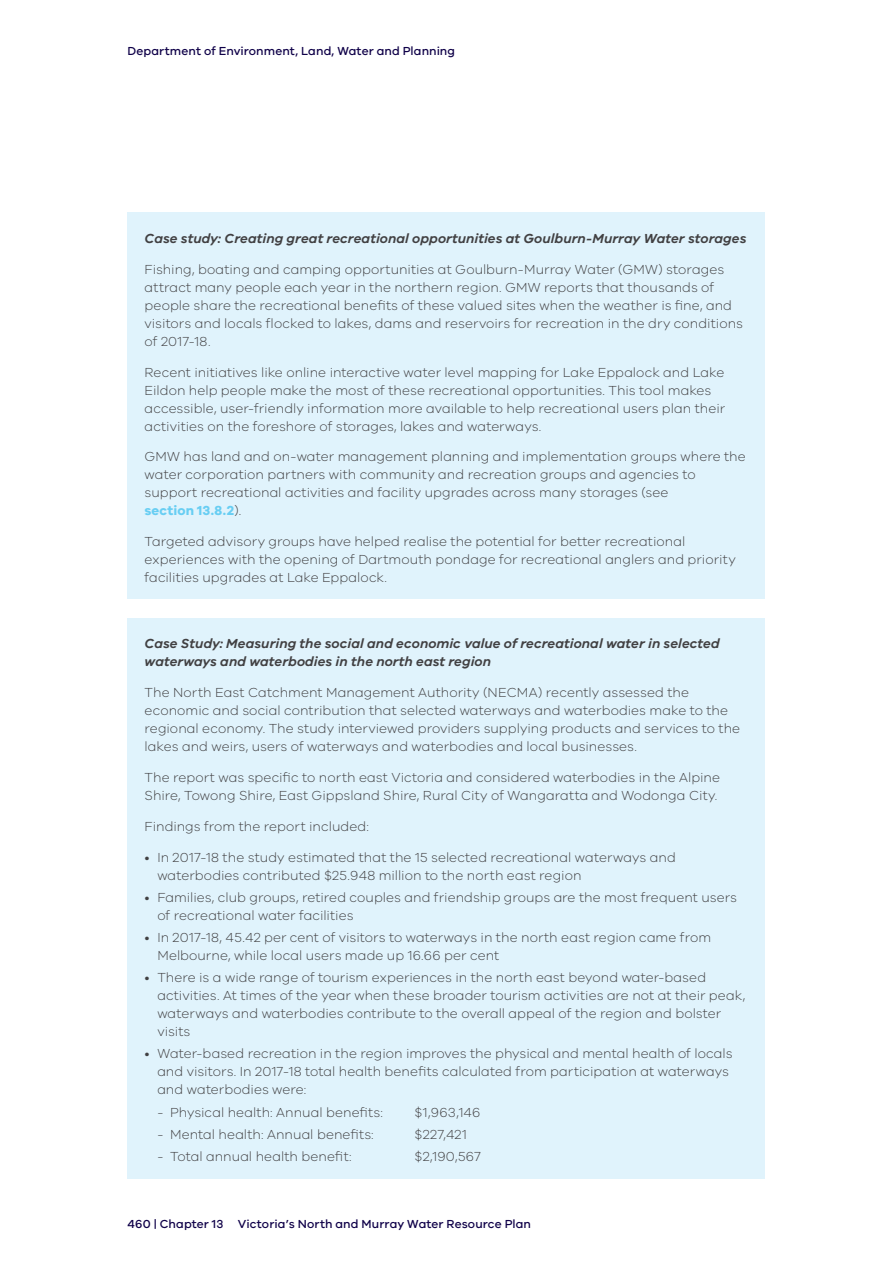
<style>
.page{position:relative;width:893px;height:1263px;background:#fff}
.page>*{position:absolute;margin:0;border:0;box-sizing:border-box;transform-origin:0 0}
.t1{font:300 13.5px/18px "VIC";letter-spacing:.005em;color:#414042}
.t2{font:italic 600 13.5px/18px "VIC";color:#414042}
.t3{font:500 12px "VIC";letter-spacing:.005em;color:#100249}
.s1{font-weight:700;color:#68cef3}
</style>
<div class="page">
<div style="left:128px;top:213px;width:637px;height:386px;background:#e0f3fc"></div>
<div style="left:128px;top:618px;width:637px;height:560px;background:#e0f3fc"></div>
<p class="t3" style="left:128px;top:43px;width:329px">Department of Environment, Land, Water and Planning</p>
<p class="t2" style="left:145px;top:229px;width:603px">Case study: Creating great recreational opportunities at Goulburn-Murray Water storages</p>
<p class="t1" style="left:145px;top:260px;width:600px">Fishing, boating and camping opportunities at Goulburn-Murray Water (GMW) storages attract many people each year in the northern region. GMW reports that thousands of people share the recreational benefits of these valued sites when the weather is fine, and visitors and locals flocked to lakes, dams and reservoirs for recreation in the dry conditions of 2017-18.</p>
<p class="t1" style="left:145px;top:363px;width:582px">Recent initiatives like online interactive water level mapping for Lake Eppalock and Lake Eildon help people make the most of these recreational opportunities. This tool makes accessible, user-friendly information more available to help recreational users plan their activities on the foreshore of storages, lakes and waterways.</p>
<p class="t1" style="left:145px;top:447px;width:603px">GMW has land and on-water management planning and implementation groups where the water corporation partners with community and recreation groups and agencies to support recreational activities and facility upgrades across many storages (see<br><span class="s1">section 13.8.2</span>).</p>
<p class="t1" style="left:145px;top:532px;width:593px">Targeted advisory groups have helped realise the potential for better recreational experiences with the opening of Dartmouth pondage for recreational anglers and priority facilities upgrades at Lake Eppalock.</p>
<p class="t2" style="left:145px;top:634px;width:577px">Case Study: Measuring the social and economic value of recreational water in selected waterways and waterbodies in the north east region</p>
<p class="t1" style="left:145px;top:683px;width:597px">The North East Catchment Management Authority (NECMA) recently assessed the economic and social contribution that selected waterways and waterbodies make to the regional economy. The study interviewed providers supplying products and services to the lakes and weirs, users of waterways and waterbodies and local businesses.</p>
<p class="t1" style="left:145px;top:768px;width:577px">The report was specific to north east Victoria and considered waterbodies in the Alpine<br>Shire, Towong Shire, East Gippsland Shire, Rural City of Wangaratta and Wodonga City.</p>
<p class="t1" style="left:145px;top:817px;width:226px">Findings from the report included:</p>
<p class="t1" style="left:157px;top:847px;width:520px;text-indent:-13px">• In 2017-18 the study estimated that the 15 selected recreational waterways and waterbodies contributed $25.948 million to the north east region</p>
<p class="t1" style="left:157px;top:888px;width:581px;text-indent:-13px">• Families, club groups, retired couples and friendship groups are the most frequent users of recreational water facilities</p>
<p class="t1" style="left:157px;top:928px;width:555px;text-indent:-13px">• In 2017-18, 45.42 per cent of visitors to waterways in the north east region came from<br>Melbourne, while local users made up 16.66 per cent</p>
<p class="t1" style="left:157px;top:968px;width:589px;text-indent:-13px">• There is a wide range of tourism experiences in the north east beyond water-based activities. At times of the year when these broader tourism activities are not at their peak, waterways and waterbodies contribute to the overall appeal of the region and bolster visits</p>
<p class="t1" style="left:157px;top:1044px;width:577px;text-indent:-13px">• Water-based recreation in the region improves the physical and mental health of locals and visitors. In 2017-18 total health benefits calculated from participation at waterways and waterbodies were:</p>
<p class="t1" style="left:157px;top:1103px;width:227px">- Physical health: Annual benefits:</p>
<p class="t1" style="left:415px;top:1103px;width:67px">$1,963,146</p>
<p class="t1" style="left:157px;top:1125px;width:218px">- Mental health: Annual benefits:</p>
<p class="t1" style="left:415px;top:1125px;width:54px">$227,421</p>
<p class="t1" style="left:157px;top:1147px;width:196px">- Total annual health benefit:</p>
<p class="t1" style="left:415px;top:1147px;width:68px">$2,190,567</p>
<p class="t3" style="left:128px;top:1217px;width:405px">460 | Chapter 13 Victoria’s North and Murray Water Resource Plan</p>
</div>
